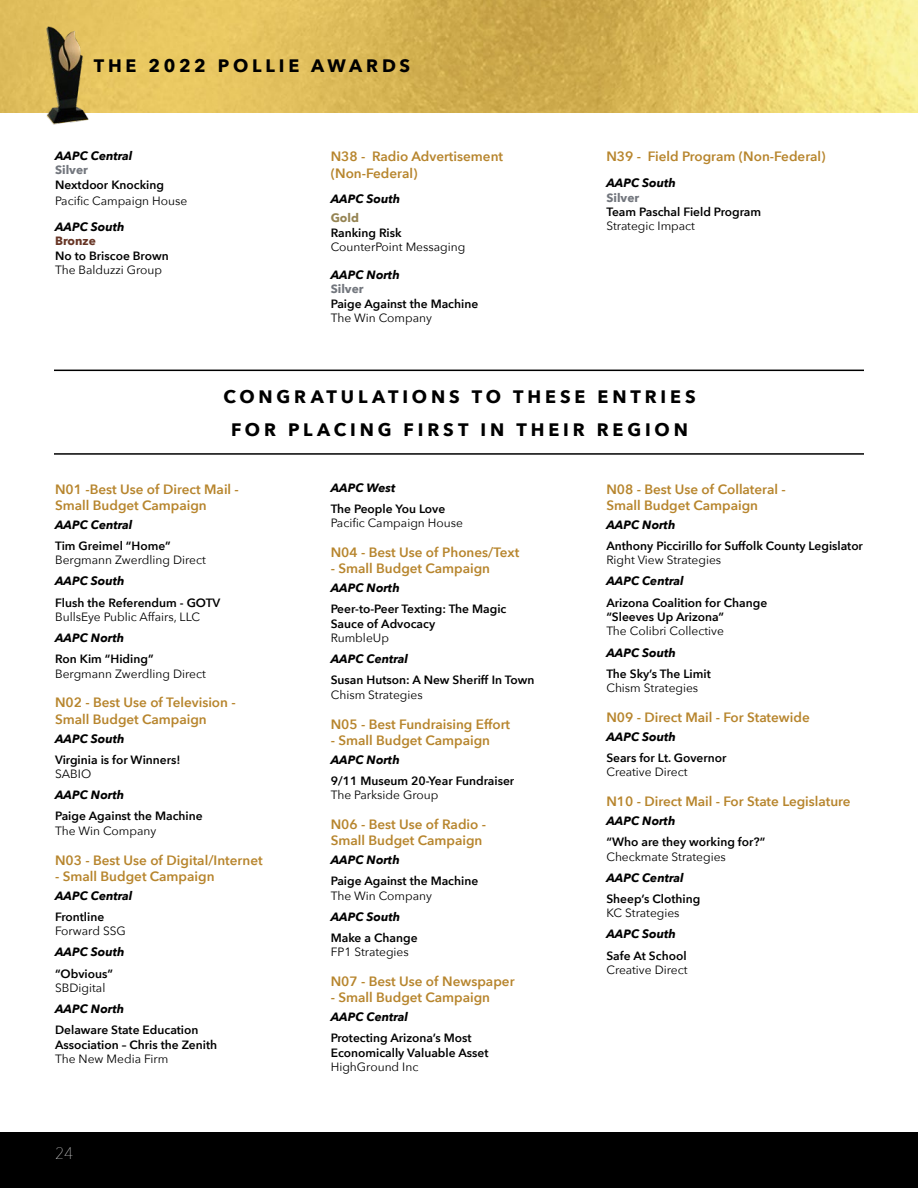
<style>
.page{position:relative;width:918px;height:1188px;background:#fff}
.page>*{position:absolute;margin:0;border:0;box-sizing:border-box;transform-origin:0 0}
.t1{font:700 18px/32.5px "Avenir Next";letter-spacing:.215em;color:#000;text-align:center}
.t2{font:200 16.5px "Avenir Next";color:#fff}
.t3{font:600 13.5px/16.2px "Avenir Next";color:#b7852d}
.t4{font:600 12px/14.4px "Avenir Next";color:#000}
.t5{font:12px "Avenir Next";color:#000}
.t6{font:italic 700 12px "Avenir Next";color:#000}
.t7{font:700 12px "Avenir Next";color:#72767d}
.t8{font:700 12px "Avenir Next";color:#673525}
.t9{font:700 12px "Avenir Next";color:#958453}
</style>
<div class="page">
<img style="left:0;top:0;width:918px;height:112px">
<div style="left:0;top:1132px;width:918px;height:56px;background:#000"></div>
<img style="left:44px;top:21px;width:46px;height:104px">
<hr style="left:54px;top:370px;width:810px;height:1px;background:#000">
<hr style="left:54px;top:453px;width:810px;height:2px;background:#000">
<h1 class="t1" style="left:94px;top:49px;width:318px">THE 2022 POLLIE AWARDS</h1>
<p class="t6" style="left:55px;top:145px;width:79px">AAPC Central</p>
<p class="t7" style="left:55px;top:160px;width:34px">Silver</p>
<p class="t4" style="left:55px;top:177px;width:110px">Nextdoor Knocking</p>
<p class="t5" style="left:55px;top:191px;width:134px">Pacific Campaign House</p>
<p class="t6" style="left:55px;top:216px;width:71px">AAPC South</p>
<p class="t8" style="left:55px;top:231px;width:42px">Bronze</p>
<p class="t4" style="left:55px;top:248px;width:115px">No to Briscoe Brown</p>
<p class="t5" style="left:55px;top:260px;width:109px">The Balduzzi Group</p>
<p class="t3" style="left:331px;top:148px;width:174px">N38 - Radio Advertisement (Non-Federal)</p>
<p class="t6" style="left:331px;top:189px;width:71px">AAPC South</p>
<p class="t9" style="left:331px;top:208px;width:30px">Gold</p>
<p class="t4" style="left:331px;top:225px;width:72px">Ranking Risk</p>
<p class="t5" style="left:331px;top:237px;width:136px">CounterPoint Messaging</p>
<p class="t6" style="left:331px;top:265px;width:71px">AAPC North</p>
<p class="t7" style="left:331px;top:279px;width:34px">Silver</p>
<p class="t4" style="left:331px;top:296px;width:149px">Paige Against the Machine</p>
<p class="t5" style="left:331px;top:308px;width:103px">The Win Company</p>
<p class="t3" style="left:606px;top:148px;width:221px">N39 - Field Program (Non-Federal)</p>
<p class="t6" style="left:606px;top:173px;width:71px">AAPC South</p>
<p class="t7" style="left:606px;top:187px;width:34px">Silver</p>
<p class="t4" style="left:606px;top:204px;width:156px">Team Paschal Field Program</p>
<p class="t5" style="left:606px;top:216px;width:90px">Strategic Impact</p>
<h1 class="t1" style="left:223px;top:381px;width:474px">CONGRATULATIONS TO THESE ENTRIES<br>FOR PLACING FIRST IN THEIR REGION</h1>
<p class="t3" style="left:55px;top:480px;width:185px">N01 -Best Use of Direct Mail -<br>Small Budget Campaign</p>
<p class="t6" style="left:55px;top:514px;width:79px">AAPC Central</p>
<p class="t4" style="left:55px;top:538px;width:117px">Tim Greimel “Home”</p>
<p class="t5" style="left:55px;top:550px;width:152px">Bergmann Zwerdling Direct</p>
<p class="t6" style="left:55px;top:571px;width:71px">AAPC South</p>
<p class="t4" style="left:55px;top:595px;width:167px">Flush the Referendum - GOTV</p>
<p class="t5" style="left:55px;top:607px;width:147px">BullsEye Public Affairs, LLC</p>
<p class="t6" style="left:55px;top:628px;width:71px">AAPC North</p>
<p class="t4" style="left:55px;top:652px;width:100px">Ron Kim “Hiding”</p>
<p class="t5" style="left:55px;top:663px;width:152px">Bergmann Zwerdling Direct</p>
<p class="t3" style="left:55px;top:694px;width:182px">N02 - Best Use of Television -<br>Small Budget Campaign</p>
<p class="t6" style="left:55px;top:728px;width:71px">AAPC South</p>
<p class="t4" style="left:55px;top:752px;width:127px">Virginia is for Winners!</p>
<p class="t5" style="left:55px;top:764px;width:38px">SABIO</p>
<p class="t6" style="left:55px;top:785px;width:71px">AAPC North</p>
<p class="t4" style="left:55px;top:809px;width:149px">Paige Against the Machine</p>
<p class="t5" style="left:55px;top:821px;width:103px">The Win Company</p>
<p class="t3" style="left:55px;top:851px;width:209px">N03 - Best Use of Digital/Internet</p>
<p class="t3" style="left:55px;top:868px;width:161px">- Small Budget Campaign</p>
<p class="t6" style="left:55px;top:885px;width:79px">AAPC Central</p>
<p class="t4" style="left:55px;top:909px;width:51px">Frontline</p>
<p class="t5" style="left:55px;top:921px;width:72px">Forward SSG</p>
<p class="t6" style="left:55px;top:942px;width:71px">AAPC South</p>
<p class="t4" style="left:55px;top:966px;width:59px">“Obvious”</p>
<p class="t5" style="left:55px;top:978px;width:52px">SBDigital</p>
<p class="t6" style="left:55px;top:999px;width:71px">AAPC North</p>
<p class="t4" style="left:55px;top:1023px;width:164px">Delaware State Education<br>Association – Chris the Zenith</p>
<p class="t5" style="left:55px;top:1049px;width:115px">The New Media Firm</p>
<h2 class="t2" style="left:55px;top:1139px;width:20px">24</h2>
<p class="t6" style="left:331px;top:477px;width:66px">AAPC West</p>
<p class="t4" style="left:331px;top:501px;width:116px">The People You Love</p>
<p class="t5" style="left:331px;top:513px;width:134px">Pacific Campaign House</p>
<p class="t3" style="left:331px;top:544px;width:190px">N04 - Best Use of Phones/Text</p>
<p class="t3" style="left:331px;top:560px;width:161px">- Small Budget Campaign</p>
<p class="t6" style="left:331px;top:578px;width:71px">AAPC North</p>
<p class="t4" style="left:331px;top:602px;width:177px">Peer-to-Peer Texting: The Magic<br>Sauce of Advocacy</p>
<p class="t5" style="left:331px;top:628px;width:60px">RumbleUp</p>
<p class="t6" style="left:331px;top:649px;width:79px">AAPC Central</p>
<p class="t4" style="left:331px;top:673px;width:205px">Susan Hutson: A New Sheriff In Town</p>
<p class="t5" style="left:331px;top:685px;width:93px">Chism Strategies</p>
<p class="t3" style="left:331px;top:715px;width:181px">N05 - Best Fundraising Effort</p>
<p class="t3" style="left:331px;top:732px;width:161px">- Small Budget Campaign</p>
<p class="t6" style="left:331px;top:749px;width:71px">AAPC North</p>
<p class="t4" style="left:331px;top:773px;width:185px">9/11 Museum 20-Year Fundraiser</p>
<p class="t5" style="left:331px;top:785px;width:109px">The Parkside Group</p>
<p class="t3" style="left:331px;top:816px;width:157px">N06 - Best Use of Radio -<br>Small Budget Campaign</p>
<p class="t6" style="left:331px;top:850px;width:71px">AAPC North</p>
<p class="t4" style="left:331px;top:874px;width:149px">Paige Against the Machine</p>
<p class="t5" style="left:331px;top:885px;width:103px">The Win Company</p>
<p class="t6" style="left:331px;top:906px;width:71px">AAPC South</p>
<p class="t4" style="left:331px;top:930px;width:88px">Make a Change</p>
<p class="t5" style="left:331px;top:942px;width:80px">FP1 Strategies</p>
<p class="t3" style="left:331px;top:973px;width:185px">N07 - Best Use of Newspaper</p>
<p class="t3" style="left:331px;top:989px;width:161px">- Small Budget Campaign</p>
<p class="t6" style="left:331px;top:1007px;width:79px">AAPC Central</p>
<p class="t4" style="left:331px;top:1031px;width:159px">Protecting Arizona’s Most<br>Economically Valuable Asset</p>
<p class="t5" style="left:331px;top:1057px;width:89px">HighGround Inc</p>
<p class="t3" style="left:606px;top:480px;width:181px">N08 - Best Use of Collateral -<br>Small Budget Campaign</p>
<p class="t6" style="left:606px;top:514px;width:71px">AAPC North</p>
<p class="t4" style="left:606px;top:538px;width:258px">Anthony Piccirillo for Suffolk County Legislator</p>
<p class="t5" style="left:606px;top:550px;width:116px">Right View Strategies</p>
<p class="t6" style="left:606px;top:571px;width:79px">AAPC Central</p>
<p class="t4" style="left:606px;top:595px;width:162px">Arizona Coalition for Change “Sleeves Up Arizona”</p>
<p class="t5" style="left:606px;top:621px;width:119px">The Colibri Collective</p>
<p class="t6" style="left:606px;top:642px;width:71px">AAPC South</p>
<p class="t4" style="left:606px;top:666px;width:106px">The Sky’s The Limit</p>
<p class="t5" style="left:606px;top:678px;width:93px">Chism Strategies</p>
<p class="t3" style="left:606px;top:709px;width:205px">N09 - Direct Mail - For Statewide</p>
<p class="t6" style="left:606px;top:726px;width:71px">AAPC South</p>
<p class="t4" style="left:606px;top:750px;width:122px">Sears for Lt. Governor</p>
<p class="t5" style="left:606px;top:762px;width:83px">Creative Direct</p>
<p class="t3" style="left:606px;top:793px;width:246px">N10 - Direct Mail - For State Legislature</p>
<p class="t6" style="left:606px;top:810px;width:71px">AAPC North</p>
<p class="t4" style="left:606px;top:835px;width:160px">“Who are they working for?”</p>
<p class="t5" style="left:606px;top:846px;width:121px">Checkmate Strategies</p>
<p class="t6" style="left:606px;top:867px;width:79px">AAPC Central</p>
<p class="t4" style="left:606px;top:891px;width:96px">Sheep’s Clothing</p>
<p class="t5" style="left:606px;top:903px;width:75px">KC Strategies</p>
<p class="t6" style="left:606px;top:924px;width:71px">AAPC South</p>
<p class="t4" style="left:606px;top:948px;width:82px">Safe At School</p>
<p class="t5" style="left:606px;top:960px;width:83px">Creative Direct</p>
</div>
